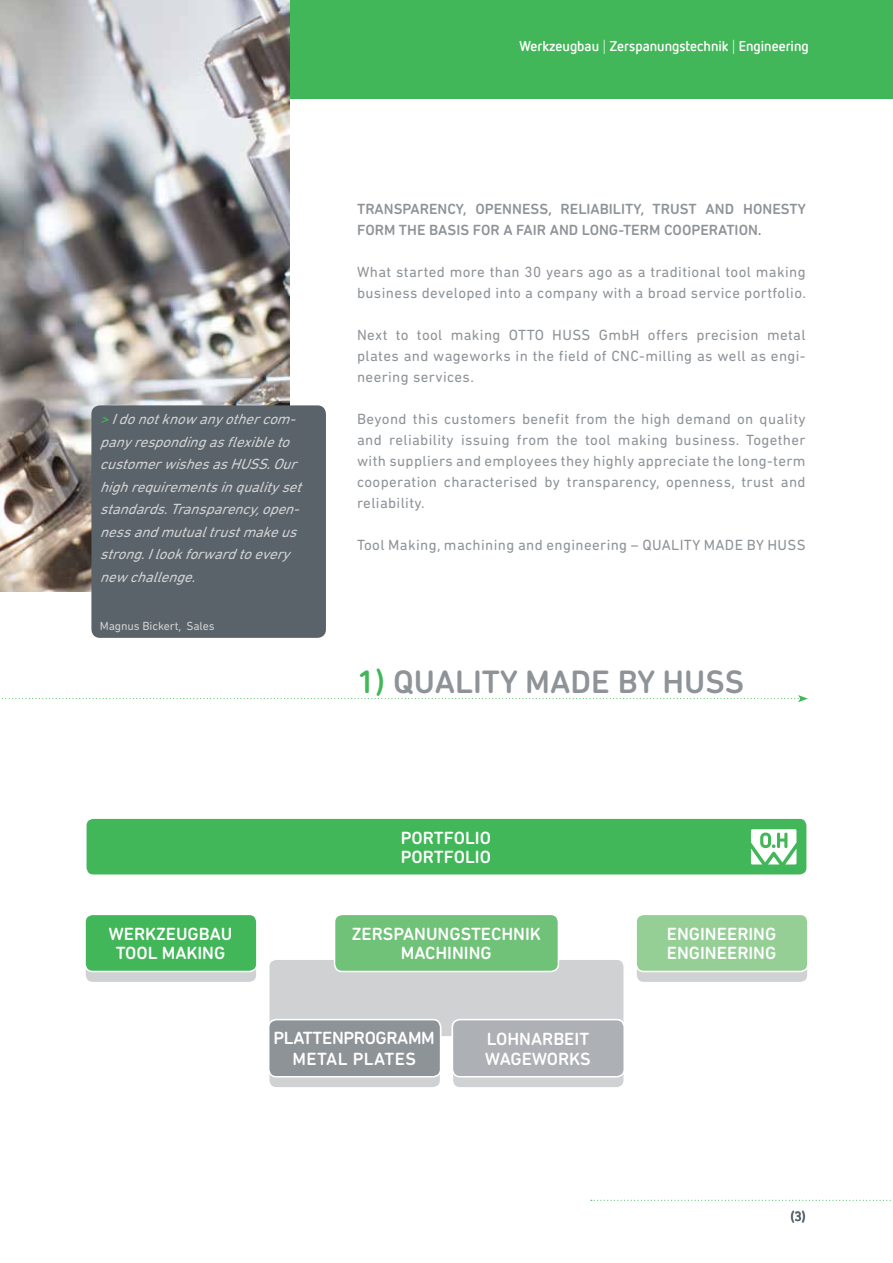
<style>
.page{position:relative;width:893px;height:1263px;background:#fff}
.page>*{position:absolute;margin:0;border:0;box-sizing:border-box;transform-origin:0 0}
.t1{font:500 33px "DIN Next Rounded LT Pro";color:#8e9398}
.t2{font:500 18px/19.5px "DIN Next Rounded LT Pro";color:#fff}
.t3{font:500 18px/21px "DIN Next Rounded LT Pro";letter-spacing:-.02em;color:#fff}
.t4{font:15px/21px "DIN Next Rounded LT Pro";letter-spacing:.025em;color:#8e9398;text-align:justify}
.t5{font:italic 15px/22.5px "DIN Next Rounded LT Pro";color:#d0d1d3}
.t6{font:500 15px "DIN Next Rounded LT Pro";color:#8e9398}
.t7{font:700 14.25px "Netto OT";color:#fff}
.t8{font:500 13.5px "DIN Next Rounded LT Pro";color:#5a6369}
.t9{font:12px "DIN Next Rounded LT Pro";letter-spacing:-.01em;color:#d0d1d3}
.s1{font-family:"Dax";font-weight:300}
.s2{color:#42b759}
</style>
<div class="page">
<div style="left:0;top:0;width:893px;height:98px;background:#42b759"></div>
<svg style="left:591px;top:1200px;width:300px;height:1px"></svg>
<img style="left:1px;top:0;width:288px;height:591px">
<img style="left:0;top:0;width:1px;height:591px">
<svg style="left:2px;top:695px;width:806px;height:7px"></svg>
<div style="left:91px;top:405px;width:235px;height:233px;background:#5a6369;border-radius:9px"></div>
<div style="left:269px;top:959px;width:355px;height:78px;background:#d0d1d3;border-radius:8px"></div>
<div style="left:268px;top:958px;width:357px;height:79px;border:2px solid #fff;border-radius:8px"></div>
<div style="left:452px;top:1020px;width:172px;height:68px;background:#d0d1d3;border-radius:8px"></div>
<div style="left:452px;top:1019px;width:173px;height:70px;border:2px solid #fff;border-radius:8px"></div>
<div style="left:269px;top:1020px;width:172px;height:68px;background:#d0d1d3;border-radius:8px"></div>
<div style="left:268px;top:1019px;width:173px;height:70px;border:2px solid #fff;border-radius:8px"></div>
<div style="left:85px;top:914px;width:172px;height:68px;background:#d0d1d3;border-radius:8px"></div>
<div style="left:84px;top:914px;width:174px;height:69px;border:2px solid #fff;border-radius:8px"></div>
<div style="left:85px;top:914px;width:172px;height:57px;background:#42b759;border-radius:8px"></div>
<div style="left:84px;top:914px;width:174px;height:58px;border:2px solid #fff;border-radius:8px"></div>
<div style="left:636px;top:914px;width:172px;height:68px;background:#d0d1d3;border-radius:8px"></div>
<div style="left:635px;top:914px;width:174px;height:69px;border:2px solid #fff;border-radius:8px"></div>
<div style="left:86px;top:818px;width:721px;height:57px;background:#42b759;border-radius:8px"></div>
<div style="left:85px;top:817px;width:723px;height:59px;border:2px solid #fff;border-radius:8px"></div>
<div style="left:636px;top:914px;width:172px;height:57px;background:#95cf96;border-radius:8px"></div>
<div style="left:635px;top:914px;width:174px;height:58px;border:2px solid #fff;border-radius:8px"></div>
<div style="left:269px;top:1020px;width:172px;height:57px;background:#8e9398;border-radius:8px"></div>
<div style="left:268px;top:1019px;width:173px;height:58px;border:2px solid #fff;border-radius:8px"></div>
<div style="left:452px;top:1020px;width:172px;height:57px;background:#adb0b4;border-radius:8px"></div>
<div style="left:452px;top:1019px;width:173px;height:58px;border:2px solid #fff;border-radius:8px"></div>
<div style="left:335px;top:914px;width:223px;height:57px;background:#70c278;border-radius:8px"></div>
<div style="left:334px;top:914px;width:225px;height:58px;border:2px solid #fff;border-radius:8px"></div>
<svg style="left:751px;top:829px;width:45px;height:35px"></svg>
<p class="t7" style="left:519px;top:38px;width:291px">Werkzeugbau <span class="s1">|</span> Zerspanungstechnik <span class="s1">|</span> Engineering</p>
<p class="t5" style="left:100px;top:407px;width:209px"><span class="s2">&gt;</span>Idonotknowanyothercom&shy;panyrespondingasflexibleto customerwishesasHUSS.Our highrequirementsinqualityset standards.Transparency,open&shy;nessandmutualtrustmakeus strong.Ilookforwardtoevery newchallenge.</p>
<p class="t9" style="left:100px;top:618px;width:116px">Magnus Bickert, Sales</p>
<p class="t6" style="left:357px;top:200px;width:212px">TRANSPARENCY, OPENNESS, RELIABILITY</p>
<p class="t6" style="left:640px;top:200px;width:22px">, TRUST</p>
<p class="t6" style="left:706px;top:200px;width:76px">AND HONESTY</p>
<p class="t6" style="left:357px;top:221px;width:52px">FORM THE</p>
<p class="t6" style="left:429px;top:221px;width:9px">BASIS</p>
<p class="t6" style="left:473px;top:221px;width:52px">FOR AFAIR</p>
<p class="t6" style="left:550px;top:221px;width:84px">AND LONG-TERM</p>
<p class="t6" style="left:664px;top:221px;width:45px">COOPERATI</p>
<p class="t6" style="left:739px;top:221px;width:24px">ON.</p>
<p class="t4" style="left:357px;top:261px;width:450px">What started more than 30 years ago as a traditional tool making business developed into a company with a broad service portfolio.</p>
<p class="t4" style="left:357px;top:324px;width:450px">Next to tool making OTTO HUSS GmbH offers precision metal plates and wageworks in the field of CNC-milling as well as engi&shy;neering services.</p>
<p class="t4" style="left:357px;top:408px;width:450px">Beyond this customers benefit from the high demand on quality and reliability issuing from the tool making business. Together with suppliers and employees they highly appreciate the long-term cooperation characterised by transparency, openness, trust and reliability.</p>
<p class="t4" style="left:357px;top:534px;width:304px">Tool Making, machining and engineering – Quality</p>
<p class="t4" style="left:704px;top:534px;width:11px">made</p>
<p class="t4" style="left:747px;top:534px;width:60px">by HUSS</p>
<h1 class="t1" style="left:357px;top:662px;width:388px"><span class="s2">1)</span> QUALITY MADE BY HUSS</h1>
<p class="t2" style="left:109px;top:924px;width:125px;text-align:center">WERKZEUGBAU<br>TOOL MAKING</p>
<p class="t2" style="left:401px;top:828px;width:90px">PO RTFOLIO<br>PO RTFOLIO</p>
<p class="t2" style="left:352px;top:924px;width:189px;text-align:center">ZERSPANUNGSTECHNIK<br>MACHINING</p>
<p class="t2" style="left:667px;top:924px;width:98px">ENGINEERING<br>ENGINEERING</p>
<p class="t3" style="left:292px;top:1028px;width:144px;text-indent:-19px">PLATTENPROGRAMM<br>METAL</p>
<p class="t2" style="left:353px;top:1049px;width:23px">PLATES</p>
<p class="t2" style="left:485px;top:1029px;width:106px">LOHNARBEIT<br>WAGEWOR KS</p>
<p class="t8" style="left:790px;top:1208px;width:17px">(3)</p>
</div>
